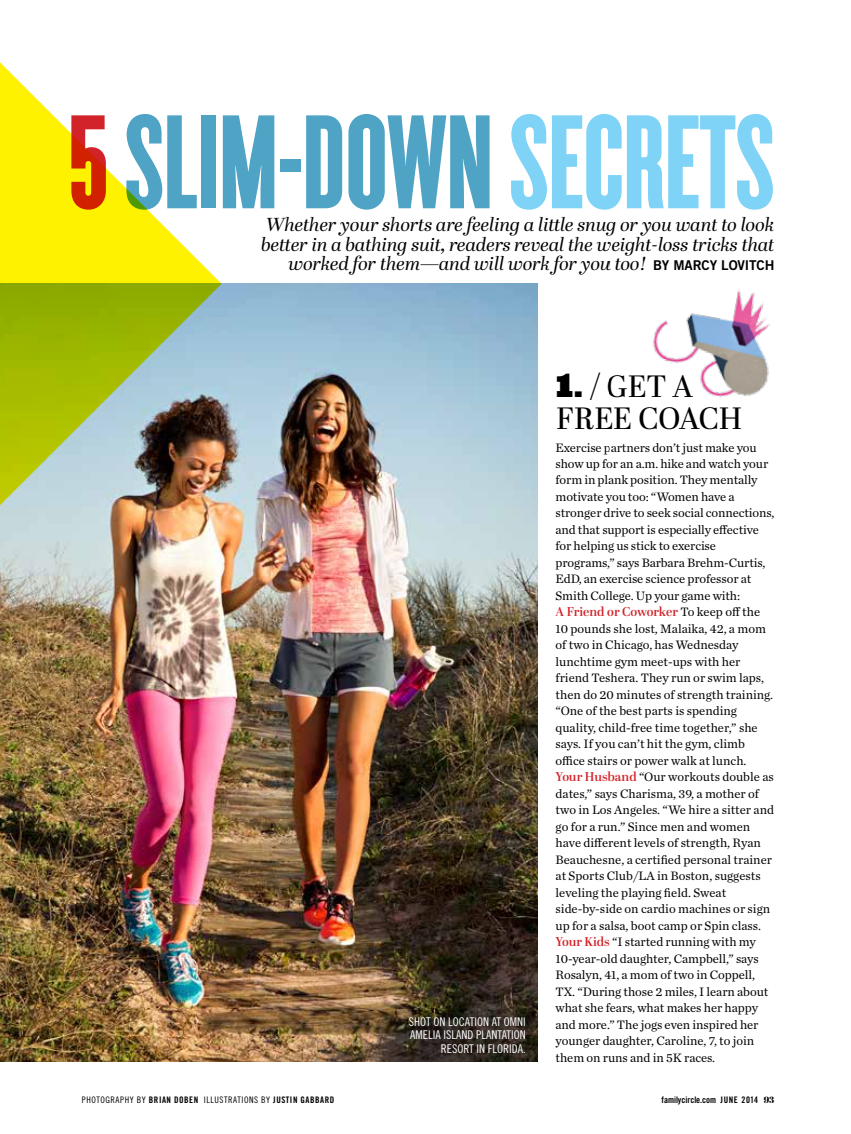
<style>
.page{position:relative;width:851px;height:1134px;background:#fff}
.page>*{position:absolute;margin:0;border:0;box-sizing:border-box;transform-origin:0 0}
.t1{font:139.5px "Cyclone Layers Background";color:#4fa3c4}
.t2{font:30.75px/31.5px "Abril Display";color:#000}
.t3{font:italic 18.75px/19.5px "Abril Display";color:#000;text-align:right}
.t4{font:12.75px/16.5px "Chronicle Text G1";letter-spacing:-.005em;color:#000}
.t5{font:600 12.75px "Abril Display";color:#d2232a}
.t6{font:12px/13.5px "Trade Gothic LT Std Cn 18";color:#fff;text-align:right}
.t7{font:9px "Trade Gothic LT Std Cn 18";letter-spacing:.06em;color:#000}
.t8{font:9px "Trade Gothic LT Std Bd Cn 20";letter-spacing:-.005em;color:#000}
.s1{color:#d2232a}
.s2{color:#7ed3f7}
.s3{font-family:"Trade Gothic LT Std Bd 2";font-style:normal;font-size:13.5px}
.s4{font-family:"Trade Gothic LT Std Bd Cn 20"}
.s5{font-family:"Ziggurat";font-weight:900}
.s6{font-family:"Chronicle Text G1";font-weight:400;color:#000}
.s7{font-family:"Abril Display";font-weight:600;color:#d2232a}
.s8{font-family:"Abril Fatface"}
</style>
<div class="page">
<img style="left:0;top:284px;width:537px;height:778px">
<svg style="left:0;top:62px;width:221px;height:443px"></svg>
<img style="left:653px;top:289px;width:117px;height:108px">
<h1 class="t1" style="left:68px;top:67px;width:708px"><span class="s1">5</span>SLIM-DOWN<span class="s2">SECRETS</span></h1>
<h3 class="t3" style="left:261px;top:216px;width:514px">Whether your shorts are feeling a little snug or you want to look better in a bathing suit, readers reveal the weight-loss tricks that worked for them—and will work for you too! <span class="s3">BY MARCY LOVITCH</span></h3>
<p class="t7" style="left:82px;top:1095px;width:254px">PHOTOGRAPHY BY <span class="s4">BRIAN DOBEN</span> ILLUSTRATIONS BY <span class="s4">JUSTIN GABBARD</span></p>
<p class="t6" style="left:409px;top:1015px;width:119px">SHOT ON LOCATION AT OMNI<br>AMELIA ISLAND PLANTATION<br>RESORT IN FLORIDA.</p>
<h2 class="t2" style="left:556px;top:373px;width:187px"><span class="s5">1.</span> / GET A<br>FREE COACH</h2>
<p class="t4" style="left:555px;top:438px;width:220px">Exercise partners don’t just make you show up for an a.m. hike and watch your form in plank position. They mentally motivate you too: “Women have a stronger drive to seek social connections, and that support is especially effective for helping us stick to exercise programs,” says Barbara Brehm-Curtis, EdD, an exercise science professor at Smith College. Up your game with:</p>
<p class="t5" style="left:555px;top:603px;width:206px">A Friend or Coworker <span class="s6">To keep off the</span></p>
<p class="t4" style="left:555px;top:620px;width:220px">10 pounds she lost, Malaika, 42, a mom of two in Chicago, has Wednesday lunchtime gym meet-ups with her friend Teshera. They run or swim laps, then do 20 minutes of strength training. “One of the best parts is spending quality, child-free time together,” she says. If you can’t hit the gym, climb office stairs or power walk at lunch.<br><span class="s7">Your Husband</span> “Our workouts double as dates,” says Charisma, 39, a mother of two in Los Angeles. “We hire a sitter and go for a run.” Since men and women have different levels of strength, Ryan Beauchesne, a certified personal trainer at Sports Club/LA in Boston, suggests leveling the playing field. Sweat side-by-side on cardio machines or sign up for a salsa, boot camp or Spin class.<br><span class="s7">Your Kids</span> “I started running with my 10-year-old daughter, Campbell,” says Rosalyn, 41, a mom of two in Coppell, TX. “During those 2 miles, I learn about what she fears, what makes her happy and more.” The jogs even inspired her younger daughter, Caroline, 7, to join them on runs and in 5K races.</p>
<p class="t8" style="left:661px;top:1095px;width:114px">familycircle.com JUNE 2014 <span class="s8">93</span></p>
</div>
